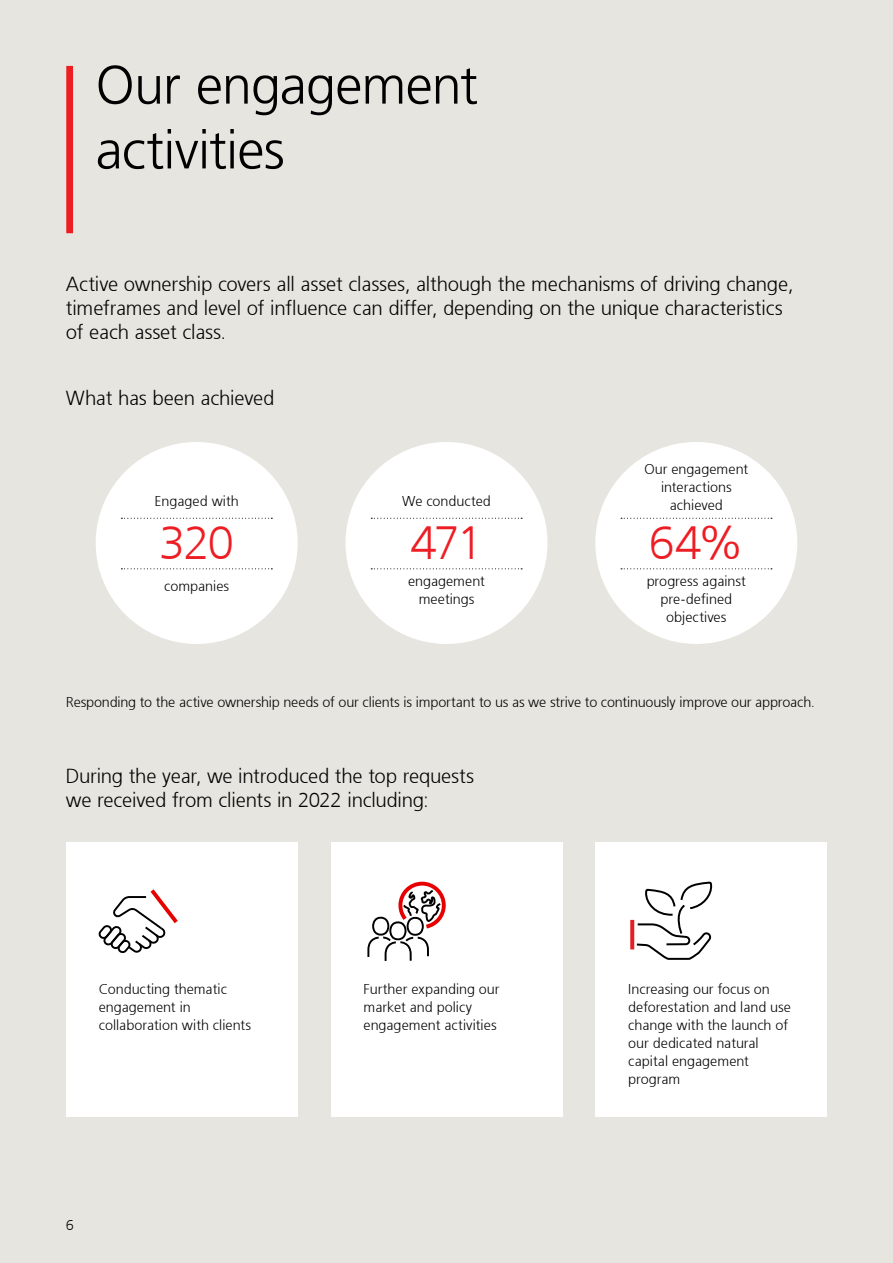
<style>
.page{position:relative;width:893px;height:1263px;background:#e7e5df}
.page>*{position:absolute;margin:0;border:0;box-sizing:border-box;transform-origin:0 0}
.UBS_Title_60{font:300 54px/64.8px "Frutiger 45";letter-spacing:-.015em;color:#000}
.UBS_Subheadline_13_5_grid{font:300 46.5px "Frutiger 45";letter-spacing:-.04em;color:#ed1d24}
.UBS_Table_headline_13_5{font:300 20.25px/24px "Frutiger 45";letter-spacing:-.01em;color:#000}
.UBS_Lead_13_5{font:300 20.25px "Frutiger 45";letter-spacing:-.015em;color:#000}
.UBS_Copy_text_9_5{font:300 14.25px/18px "Frutiger 45";color:#000;text-align:center}
.UBS_Page_number_left_9_5{font:300 14.25px "Frutiger 45";color:#000}
</style>
<div class="page">
<div style="left:66px;top:66px;width:7px;height:167px;background:#ed1d24"></div>
<div style="left:595px;top:442px;width:202px;height:202px;background:#fff;border-radius:50%"></div>
<svg style="left:621px;top:568px;width:151px;height:1px"></svg>
<svg style="left:621px;top:518px;width:151px;height:1px"></svg>
<div style="left:345px;top:442px;width:202px;height:202px;background:#fff;border-radius:50%"></div>
<svg style="left:371px;top:568px;width:151px;height:1px"></svg>
<svg style="left:371px;top:518px;width:151px;height:1px"></svg>
<div style="left:96px;top:442px;width:202px;height:202px;background:#fff;border-radius:50%"></div>
<svg style="left:121px;top:568px;width:151px;height:1px"></svg>
<svg style="left:121px;top:518px;width:151px;height:1px"></svg>
<div style="left:595px;top:842px;width:232px;height:275px;background:#fff"></div>
<svg style="left:630px;top:920px;width:4px;height:29px"></svg>
<svg style="left:636px;top:881px;width:77px;height:79px"></svg>
<div style="left:66px;top:842px;width:232px;height:275px;background:#fff"></div>
<svg style="left:98px;top:889px;width:80px;height:65px"></svg>
<div style="left:331px;top:842px;width:231px;height:275px;background:#fff"></div>
<svg style="left:367px;top:881px;width:79px;height:80px"></svg>
<p class="UBS_Title_60" style="left:96px;top:52px;width:384px">Our engagement activities</p>
<p class="UBS_Table_headline_13_5" style="left:66px;top:272px;width:729px">Active ownership covers all asset classes, although the mechanisms of driving change, timeframes and level of influence can differ, depending on the unique characteristics of each asset class.</p>
<p class="UBS_Table_headline_13_5" style="left:66px;top:386px;width:210px">What has been achieved</p>
<p class="UBS_Copy_text_9_5" style="left:155px;top:492px;width:86px">Engaged with</p>
<p class="UBS_Copy_text_9_5" style="left:402px;top:492px;width:90px">We conducted</p>
<p class="UBS_Copy_text_9_5" style="left:644px;top:460px;width:105px">Our engagement</p>
<p class="UBS_Copy_text_9_5" style="left:661px;top:478px;width:72px">interactions achieved</p>
<p class="UBS_Subheadline_13_5_grid" style="left:160px;top:516px;width:76px">320</p>
<p class="UBS_Subheadline_13_5_grid" style="left:410px;top:516px;width:74px">471</p>
<p class="UBS_Subheadline_13_5_grid" style="left:649px;top:516px;width:97px">64%</p>
<p class="UBS_Copy_text_9_5" style="left:164px;top:577px;width:66px">companies</p>
<p class="UBS_Copy_text_9_5" style="left:408px;top:572px;width:78px">engagement meetings</p>
<p class="UBS_Copy_text_9_5" style="left:647px;top:572px;width:101px">progress against pre-defined objectives</p>
<p class="UBS_Copy_text_9_5" style="left:66px;top:693px;width:751px">Responding to the active ownership needs of our clients is important to us as we strive to continuously improve our approach.</p>
<p class="UBS_Lead_13_5" style="left:66px;top:765px;width:410px">During the year, we introduced the top requests</p>
<p class="UBS_Lead_13_5" style="left:66px;top:789px;width:365px">we received from clients in 2022 including:</p>
<p class="UBS_Copy_text_9_5" style="left:99px;top:980px;width:154px;text-align:left">Conducting thematic engagement in collaboration with clients</p>
<p class="UBS_Copy_text_9_5" style="left:364px;top:980px;width:137px;text-align:left">Further expanding our market and policy engagement activities</p>
<p class="UBS_Page_number_left_9_5" style="left:66px;top:1217px;width:9px">6</p>
<p class="UBS_Copy_text_9_5" style="left:628px;top:980px;width:164px;text-align:left">Increasing our focus on deforestation and land use change with the launch of our dedicated natural capital engagement program</p>
</div>
